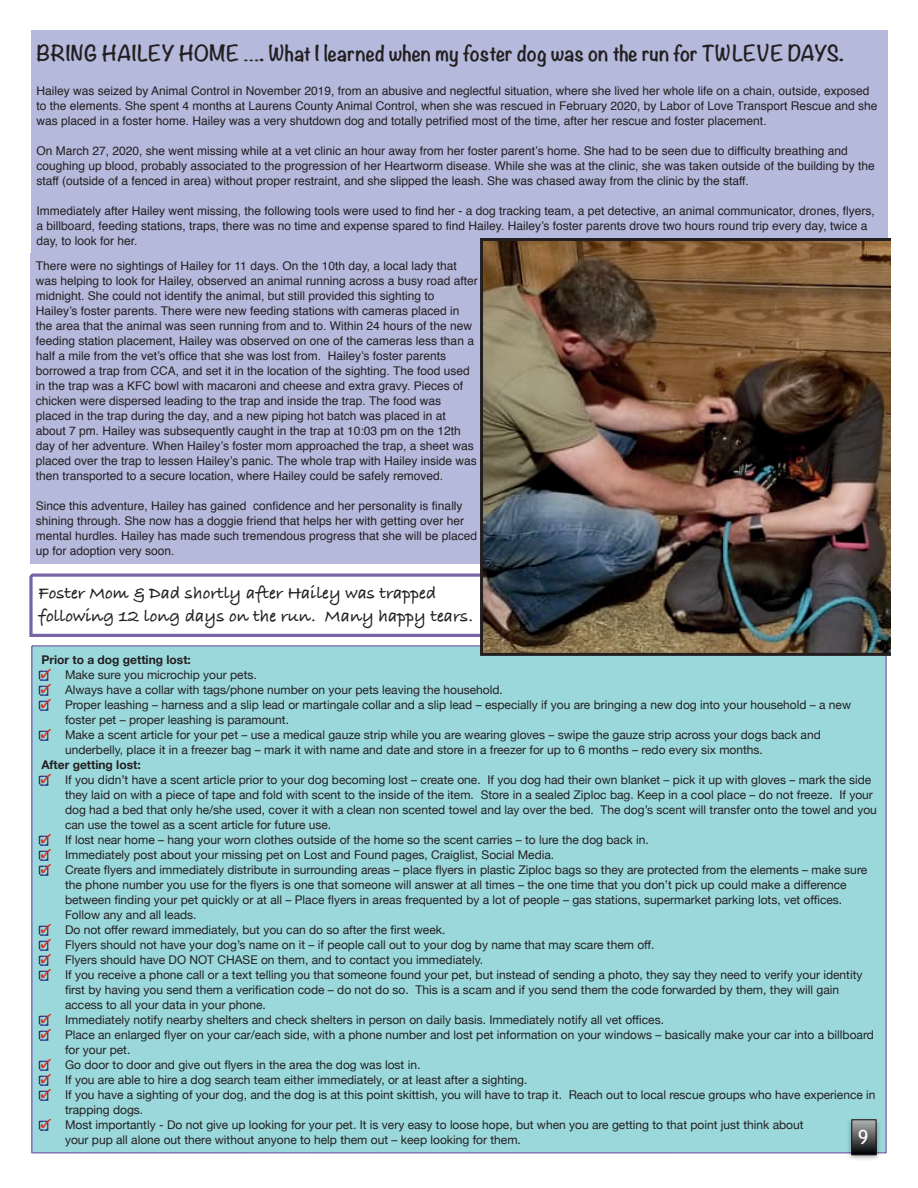
<style>
.page{position:relative;width:918px;height:1188px;background:#fff}
.page>*{position:absolute;margin:0;border:0;box-sizing:border-box;transform-origin:0 0}
.t1{font:700 19.5px "Noteworthy";color:#231f20}
.t2{font:19.5px "Trebuchet MS";color:#fff}
.t3{font:700 18px/22.5px "Bradley Hand ITCTT";color:#231f20}
.t4{font:12px/15px "Helvetica Neue";color:#231f20}
.t5{font:12px/15px "Helvetica";color:#231f20}
.t6{font:700 12px "Helvetica Neue";color:#231f20}
</style>
<div class="page">
<div style="left:30px;top:574px;width:454px;height:62px;border:2px solid #7863a7"></div>
<div style="left:32px;top:646px;width:854px;height:507px;background:#9bd8dc"></div>
<svg style="left:38px;top:669px;width:12px;height:41px"></svg>
<svg style="left:38px;top:729px;width:12px;height:11px"></svg>
<svg style="left:38px;top:774px;width:12px;height:11px"></svg>
<svg style="left:38px;top:834px;width:12px;height:41px"></svg>
<svg style="left:38px;top:924px;width:12px;height:56px"></svg>
<svg style="left:38px;top:1014px;width:12px;height:26px"></svg>
<svg style="left:38px;top:1059px;width:12px;height:41px"></svg>
<svg style="left:38px;top:1119px;width:12px;height:11px"></svg>
<img style="left:847px;top:1121px;width:34px;height:39px">
<svg style="left:853px;top:1121px;width:22px;height:32px"></svg>
<div style="left:851px;top:1119px;width:26px;height:36px;border:1px solid #231f20"></div>
<div style="left:31px;top:31px;width:856px;height:222px;background:#b5b9dc"></div>
<div style="left:30px;top:253px;width:454px;height:311px;background:#b5b9dc"></div>
<img style="left:480px;top:238px;width:411px;height:418px">
<h1 class="t1" style="left:36px;top:36px;width:809px">BRING HAILEY HOME …. What I learned when my foster dog was on the run for TWLEVE DAYS.</h1>
<p class="t5" style="left:36px;top:83px;width:843px">Hailey was seized by Animal Control in November 2019, from an abusive and neglectful situation, where she lived her whole life on a chain, outside, exposed to the elements. She spent 4 months at Laurens County Animal Control, when she was rescued in February 2020, by Labor of Love Transport Rescue and she was placed in a foster home. Hailey was a very shutdown dog and totally petrified most of the time, after her rescue and foster placement.</p>
<p class="t5" style="left:36px;top:143px;width:840px">On March 27, 2020, she went missing while at a vet clinic an hour away from her foster parent’s home. She had to be seen due to difficulty breathing and coughing up blood, probably associated to the progression of her Heartworm disease. While she was at the clinic, she was taken outside of the building by the staff (outside of a fenced in area) without proper restraint, and she slipped the leash. She was chased away from the clinic by the staff.</p>
<p class="t5" style="left:36px;top:203px;width:840px">Immediately after Hailey went missing, the following tools were used to find her - a dog tracking team, a pet detective, an animal communicator, drones, flyers, a billboard, feeding stations, traps, there was no time and expense spared to find Hailey. Hailey’s foster parents drove two hours round trip every day, twice a day, to look for her.</p>
<p class="t5" style="left:36px;top:259px;width:443px">There were no sightings of Hailey for 11 days. On the 10th day, a local lady that was helping to look for Hailey, observed an animal running across a busy road after midnight. She could not identify the animal, but still provided this sighting to Hailey’s foster parents. There were new feeding stations with cameras placed in the area that the animal was seen running from and to. Within 24 hours of the new feeding station placement, Hailey was observed on one of the cameras less than a half a mile from the vet’s office that she was lost from. Hailey’s foster parents borrowed a trap from CCA, and set it in the location of the sighting. The food used in the trap was a KFC bowl with macaroni and cheese and extra gravy. Pieces of chicken were dispersed leading to the trap and inside the trap. The food was placed in the trap during the day, and a new piping hot batch was placed in at about 7 pm. Hailey was subsequently caught in the trap at 10:03 pm on the 12th day of her adventure. When Hailey’s foster mom approached the trap, a sheet was placed over the trap to lessen Hailey’s panic. The whole trap with Hailey inside was then transported to a secure location, where Hailey could be safely removed.</p>
<p class="t5" style="left:36px;top:499px;width:443px">Since this adventure, Hailey has gained confidence and her personality is finally shining through. She now has a doggie friend that helps her with getting over her mental hurdles. Hailey has made such tremendous progress that she will be placed up for adoption very soon.</p>
<h2 class="t3" style="left:39px;top:581px;width:436px">Foster Mom &amp; Dad shortly after Hailey was trapped following 12 long days on the run. Many happy tears.</h2>
<p class="t6" style="left:41px;top:650px;width:151px">Prior to a dog getting lost:</p>
<p class="t4" style="left:65px;top:668px;width:788px">Make sure you microchip your pets.<br>Always have a collar with tags/phone number on your pets leaving the household.<br>Proper leashing – harness and a slip lead or martingale collar and a slip lead – especially if you are bringing a new dog into your household – a new foster pet – proper leashing is paramount.<br>Make a scent article for your pet – use a medical gauze strip while you are wearing gloves – swipe the gauze strip across your dogs back and underbelly, place it in a freezer bag – mark it with name and date and store in a freezer for up to 6 months – redo every six months.</p>
<p class="t6" style="left:41px;top:755px;width:101px">After getting lost:</p>
<p class="t4" style="left:65px;top:773px;width:813px">If you didn’t have a scent article prior to your dog becoming lost – create one. If you dog had their own blanket – pick it up with gloves – mark the side they laid on with a piece of tape and fold with scent to the inside of the item. Store in a sealed Ziploc bag. Keep in a cool place – do not freeze. If your dog had a bed that only he/she used, cover it with a clean non scented towel and lay over the bed. The dog’s scent will transfer onto the towel and you can use the towel as a scent article for future use.<br>If lost near home – hang your worn clothes outside of the home so the scent carries – to lure the dog back in.<br>Immediately post about your missing pet on Lost and Found pages, Craiglist, Social Media.<br>Create flyers and immediately distribute in surrounding areas – place flyers in plastic Ziploc bags so they are protected from the elements – make sure the phone number you use for the flyers is one that someone will answer at all times – the one time that you don’t pick up could make a difference between finding your pet quickly or at all – Place flyers in areas frequented by a lot of people – gas stations, supermarket parking lots, vet offices.<br>Follow any and all leads.<br>Do not offer reward immediately, but you can do so after the first week.<br>Flyers should not have your dog’s name on it – if people call out to your dog by name that may scare them off.<br>Flyers should have DO NOT CHASE on them, and to contact you immediately.<br>If you receive a phone call or a text telling you that someone found your pet, but instead of sending a photo, they say they need to verify your identity first by having you send them a verification code – do not do so. This is a scam and if you send them the code forwarded by them, they will gain access to all your data in your phone.<br>Immediately notify nearby shelters and check shelters in person on daily basis. Immediately notify all vet offices.<br>Place an enlarged flyer on your car/each side, with a phone number and lost pet information on your windows – basically make your car into a billboard for your pet.<br>Go door to door and give out flyers in the area the dog was lost in.<br>If you are able to hire a dog search team either immediately, or at least after a sighting.<br>If you have a sighting of your dog, and the dog is at this point skittish, you will have to trap it. Reach out to local rescue groups who have experience in trapping dogs.<br>Most importantly - Do not give up looking for your pet. It is very easy to loose hope, but when you are getting to that point just think about<br>your pup all alone out there without anyone to help them out – keep looking for them.</p>
<h1 class="t2" style="left:858px;top:1126px;width:12px">9</h1>
</div>
